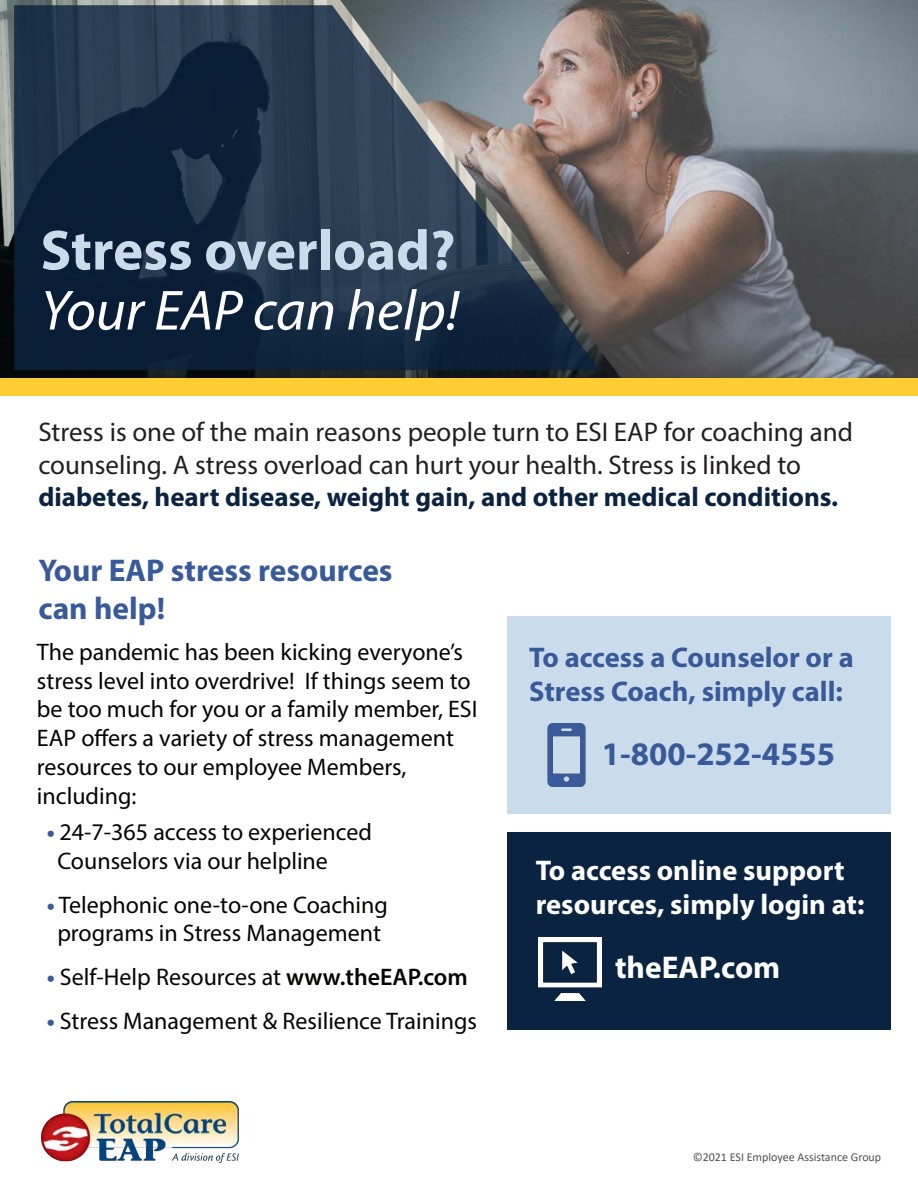
<style>
.page{position:relative;width:918px;height:1188px;background:#fff}
.page>*{position:absolute;margin:0;border:0;box-sizing:border-box;transform-origin:0 0}
.t1{font:700 57px "Myriad Pro";color:#cadceb}
.t2{font:italic 57px "Myriad Pro";color:#fff}
.t3{font:700 33px "Myriad Pro";color:#395a9a}
.t4{font:700 31.5px/37.8px "Myriad Pro";color:#385a9b}
.t5{font:700 31.5px "Myriad Pro";color:#fff}
.t6{font:700 28.5px/34.2px "Myriad Pro";color:#fff}
.t7{font:700 28.5px/34.2px "Myriad Pro";color:#395a9a}
.t8{font:27px/32.4px "Myriad Pro";color:#231f20}
.t9{font:700 27px "Myriad Pro";color:#0a2341}
.t10{font:24px/28.8px "Myriad Pro";color:#040503}
.t11{font:12px "Calibri";color:#4f5151}
.s1{font-weight:700;color:#385a9b}
.s2{font-weight:600}
</style>
<div class="page">
<img style="left:0;top:0;width:340px;height:378px">
<div style="left:508px;top:616px;width:383px;height:197px;background:#cadceb"></div>
<div style="left:0;top:378px;width:918px;height:17px;background:#fecd33"></div>
<div style="left:508px;top:832px;width:383px;height:197px;background:#0a2341"></div>
<img style="left:42px;top:1101px;width:197px;height:61px">
<img style="left:547px;top:724px;width:39px;height:63px">
<img style="left:538px;top:937px;width:64px;height:64px">
<svg style="left:14px;top:5px;width:326px;height:365px;background:#172b43"></svg>
<img style="left:340px;top:0;width:578px;height:378px">
<p class="t1" style="left:40px;top:213px;width:417px">Stress overload?</p>
<p class="t2" style="left:40px;top:275px;width:420px">Your EAP can help!</p>
<p class="t8" style="left:38px;top:416px;width:816px">Stress is one of the main reasons people turn to ESI EAP for coaching and counseling. A stress overload can hurt your health. Stress is linked to</p>
<p class="t9" style="left:38px;top:480px;width:801px">diabetes, heart disease, weight gain, and other medical conditions.</p>
<p class="t4" style="left:38px;top:551px;width:356px">Your EAP stress resources can help!</p>
<p class="t10" style="left:37px;top:637px;width:442px">The pandemic has been kicking everyone’s stress level into overdrive! If things seem to be too much for you or a family member, ESI EAP offers a variety of stress management resources to our employee Members, including:</p>
<p class="t10" style="left:57px;top:817px;width:316px;text-indent:-11px"><span class="s1">•</span> 24-7-365 access to experienced<br>Counselors via our helpline</p>
<p class="t10" style="left:47px;top:890px;width:343px;text-align:center"><span class="s1">•</span> Telephonic one-to-one Coaching programs in Stress Management</p>
<p class="t10" style="left:47px;top:962px;width:423px"><span class="s1">•</span> Self-Help Resources at <span class="s2">www.theEAP.com</span></p>
<p class="t10" style="left:47px;top:1006px;width:432px"><span class="s1">•</span> Stress Management &amp; Resilience Trainings</p>
<p class="t7" style="left:529px;top:639px;width:326px">To access a Counselor or a<br>Stress Coach, simply call:</p>
<p class="t3" style="left:602px;top:733px;width:235px">1-800-252-4555</p>
<p class="t6" style="left:536px;top:852px;width:330px">To access online support resources, simply login at:</p>
<p class="t5" style="left:615px;top:947px;width:167px">theEAP.com</p>
<p class="t11" style="left:693px;top:1149px;width:190px">©2021 ESI Employee Assistance Group</p>
</div>
